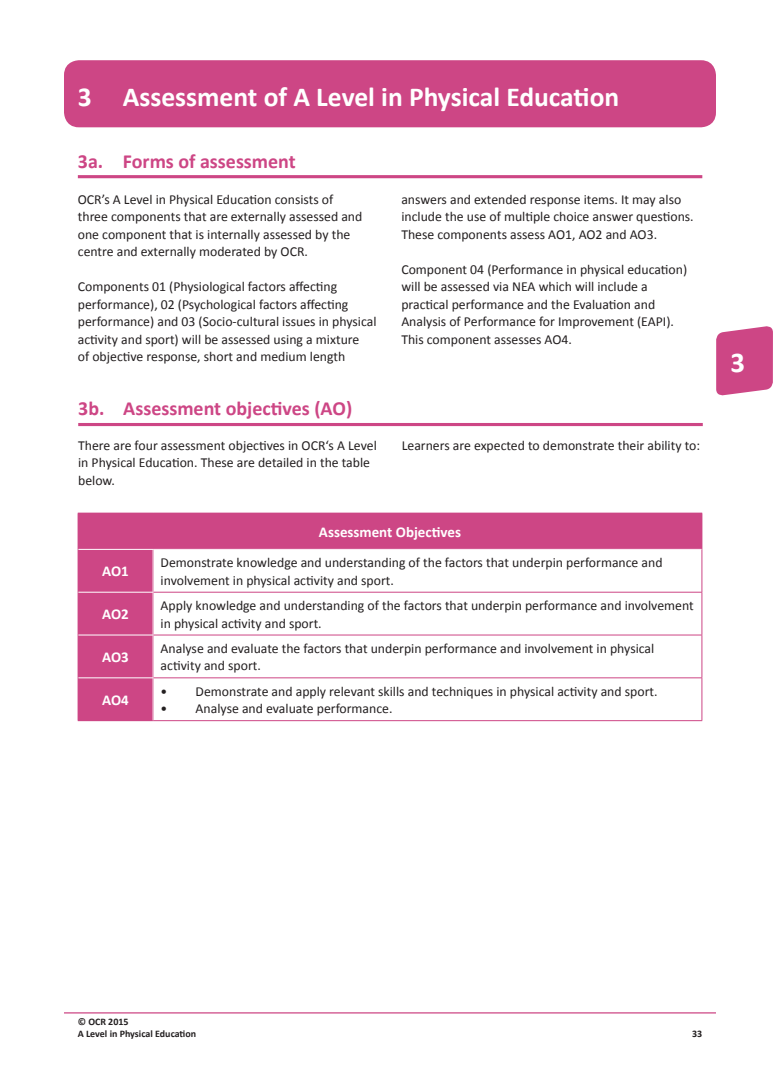
<style>
.page{position:relative;width:780px;height:1088px;background:#fff}
.page>*{position:absolute;margin:0;border:0;box-sizing:border-box;transform-origin:0 0}
.t1{font:700 28.75px "Calibri";color:#fff}
.t2{font:700 27.5px "Calibri";color:#fff}
.t3{font:700 20px "Calibri";color:#cd4685}
.t4{font:700 15px "Calibri";color:#fff}
.t5{font:13.75px/17.5px "Calibri";color:#231f20}
.t6{font:700 10px/12.5px "Calibri";color:#231f20}
</style>
<div class="page">
<svg style="left:716px;top:326px;width:57px;height:70px;background:#d25a92"></svg>
<div style="left:64px;top:60px;width:652px;height:67px;background:#cd4685;border-radius:15px"></div>
<hr style="left:64px;top:1012px;width:652px;height:1px;background:#cd4685">
<hr style="left:78px;top:175px;width:624px;height:3px;background:#cd4685">
<hr style="left:78px;top:423px;width:624px;height:3px;background:#cd4685">
<div style="left:78px;top:513px;width:623px;height:36px;background:#cd4685"></div>
<div style="left:78px;top:549px;width:75px;height:43px;background:#cd4685"></div>
<div style="left:78px;top:592px;width:75px;height:43px;background:#cd4685"></div>
<div style="left:78px;top:635px;width:75px;height:43px;background:#cd4685"></div>
<div style="left:78px;top:678px;width:75px;height:43px;background:#cd4685"></div>
<hr style="left:701px;top:549px;width:1px;height:43px;background:#cd4685">
<hr style="left:153px;top:592px;width:549px;height:1px;background:#cd4685">
<hr style="left:701px;top:592px;width:1px;height:43px;background:#cd4685">
<hr style="left:153px;top:635px;width:549px;height:1px;background:#cd4685">
<hr style="left:701px;top:635px;width:1px;height:42px;background:#cd4685">
<hr style="left:153px;top:677px;width:549px;height:1px;background:#cd4685">
<hr style="left:701px;top:678px;width:1px;height:42px;background:#cd4685">
<hr style="left:153px;top:720px;width:549px;height:1px;background:#cd4685">
<hr style="left:78px;top:592px;width:75px;height:1px;background:#fff">
<hr style="left:153px;top:592px;width:1px;height:43px;background:#fff">
<hr style="left:78px;top:635px;width:75px;height:1px;background:#fff">
<hr style="left:153px;top:635px;width:1px;height:42px;background:#fff">
<hr style="left:78px;top:677px;width:75px;height:1px;background:#fff">
<hr style="left:701px;top:513px;width:1px;height:36px;background:#cd4685">
<hr style="left:78px;top:549px;width:75px;height:1px;background:#fff">
<h1 class="t2" style="left:78px;top:79px;width:543px">3 Assessment of A Level in Physical Education</h1>
<h2 class="t3" style="left:78px;top:148px;width:219px">3a. Forms of assessment</h2>
<p class="t5" style="left:78px;top:190px;width:286px">OCR’s A Level in Physical Education consists of three components that are externally assessed and one component that is internally assessed by the centre and externally moderated by OCR.</p>
<p class="t5" style="left:78px;top:278px;width:300px">Components 01 (Physiological factors affecting performance), 02 (Psychological factors affecting performance) and 03 (Socio-cultural issues in physical activity and sport) will be assessed using a mixture<br>of objective response, short and medium length</p>
<h2 class="t3" style="left:78px;top:396px;width:275px">3b. Assessment objectives (AO)</h2>
<p class="t5" style="left:401px;top:190px;width:294px">answers and extended response items. It may also include the use of multiple choice answer questions.<br>These components assess AO1, AO2 and AO3.</p>
<p class="t5" style="left:401px;top:260px;width:287px">Component 04 (Performance in physical education) will be assessed via NEA which will include a practical performance and the Evaluation and Analysis of Performance for Improvement (EAPI).<br>This component assesses AO4.</p>
<p class="t5" style="left:78px;top:436px;width:300px">There are four assessment objectives in OCR‘s A Level</p>
<p class="t5" style="left:401px;top:436px;width:300px">Learners are expected to demonstrate their ability to:</p>
<p class="t5" style="left:78px;top:454px;width:293px">in Physical Education. These are detailed in the table below.</p>
<p class="t4" style="left:319px;top:522px;width:143px">Assessment Objectives</p>
<p class="t4" style="left:102px;top:562px;width:28px">AO1</p>
<p class="t5" style="left:161px;top:554px;width:503px">Demonstrate knowledge and understanding of the factors that underpin performance and involvement in physical activity and sport.</p>
<p class="t4" style="left:102px;top:605px;width:28px">AO2</p>
<p class="t5" style="left:161px;top:597px;width:534px">Apply knowledge and understanding of the factors that underpin performance and involvement in physical activity and sport.</p>
<p class="t4" style="left:102px;top:647px;width:28px">AO3</p>
<p class="t5" style="left:161px;top:639px;width:495px">Analyse and evaluate the factors that underpin performance and involvement in physical activity and sport.</p>
<p class="t4" style="left:102px;top:690px;width:28px">AO4</p>
<p class="t5" style="left:161px;top:682px;width:498px">• Demonstrate and apply relevant skills and techniques in physical activity and sport.</p>
<p class="t5" style="left:161px;top:700px;width:233px">• Analyse and evaluate performance.</p>
<h1 class="t1" style="left:730px;top:344px;width:16px">3</h1>
<p class="t6" style="left:78px;top:1015px;width:120px">© OCR 2015<br>A Level in Physical Education</p>
<p class="t6" style="left:692px;top:1028px;width:12px">33</p>
</div>
